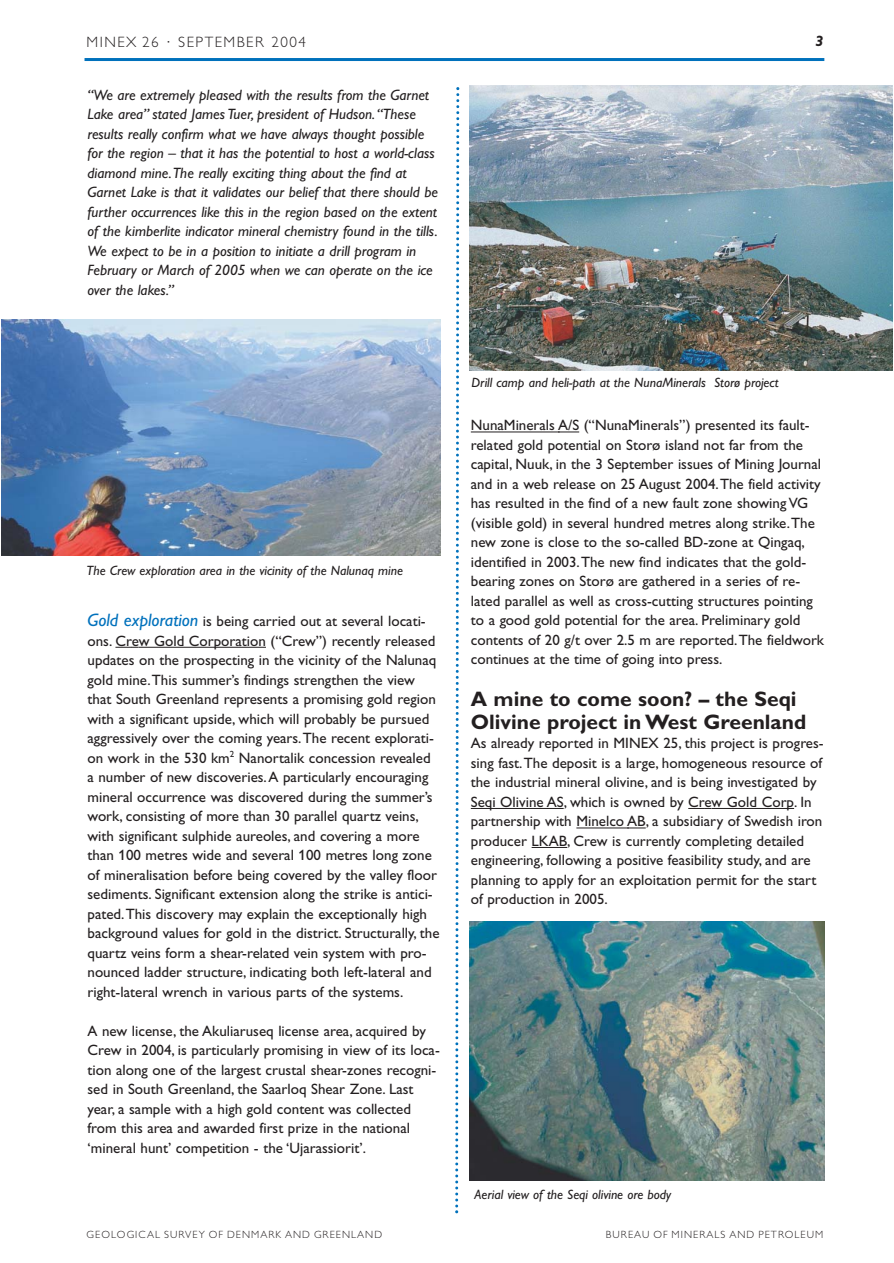
<style>
.page{position:relative;width:894px;height:1263px;background:#fff}
.page>*{position:absolute;margin:0;border:0;box-sizing:border-box;transform-origin:0 0}
.t1{font:700 21px/22.5px "Gill Alt One";color:#231f20}
.t2{font:15px/19.5px "Gill Alt One";color:#231f20}
.t3{font:italic 15px/19.5px "Gill Alt One";color:#231f20}
.t4{font:300 15px "Gill Alt One";letter-spacing:.1em;color:#231f20}
.t5{font:italic 700 15px "Gill Alt One";color:#231f20}
.t6{font:italic 13.5px "Gill Alt One";color:#231f20}
.t7{font:300 10.5px "Gill Alt One";letter-spacing:.1em;color:#231f20}
.s1{font-style:italic;font-size:18px;color:#0071bc}
</style>
<div class="page">
<svg style="left:115px;top:647px;width:24px;height:1px"></svg>
<hr style="left:139px;top:647px;width:127px;height:1px;background:#231f20">
<hr style="left:471px;top:432px;width:89px;height:1px;background:#231f20">
<svg style="left:558px;top:432px;width:21px;height:1px"></svg>
<hr style="left:471px;top:808px;width:77px;height:1px;background:#231f20">
<svg style="left:548px;top:808px;width:16px;height:1px"></svg>
<svg style="left:688px;top:808px;width:23px;height:1px"></svg>
<hr style="left:712px;top:808px;width:82px;height:1px;background:#231f20">
<hr style="left:576px;top:828px;width:53px;height:1px;background:#231f20">
<svg style="left:627px;top:828px;width:19px;height:1px"></svg>
<hr style="left:532px;top:847px;width:35px;height:1px;background:#231f20">
<hr style="left:85px;top:58px;width:739px;height:3px;background:#0071bc">
<svg style="left:455px;top:87px;width:5px;height:1126px"></svg>
<img style="left:2px;top:320px;width:438px;height:236px">
<img style="left:470px;top:921px;width:355px;height:260px">
<img style="left:470px;top:85px;width:423px;height:285px">
<p class="t4" style="left:87px;top:37px;width:221px">MINEX 26 · SEPTEMBER 2004</p>
<p class="t5" style="left:815px;top:35px;width:9px">3</p>
<p class="t3" style="left:88px;top:86px;width:352px">“We are extremely pleased with the results from the Garnet Lake area” stated James Tuer, president of Hudson.“These results really confirm what we have always thought possible for the region – that it has the potential to host a world-class diamond mine.The really exciting thing about the find at Garnet Lake is that it validates our belief that there should be further occurrences like this in the region based on the extent of the kimberlite indicator mineral chemistry found in the tills.<br>We expect to be in a position to initiate a drill program in February or March of 2005 when we can operate on the ice over the lakes.”</p>
<p class="t6" style="left:87px;top:566px;width:318px">The Crew exploration area in the vicinity of the Nalunaq mine</p>
<p class="t2" style="left:88px;top:613px;width:354px"><span class="s1">Gold exploration</span> is being carried out at several locati&shy;ons. Crew Gold Corporation (“Crew”) recently released updates on the prospecting in the vicinity of the Nalunaq gold mine.This summer’s findings strengthen the view that South Greenland represents a promising gold region with a significant upside, which will probably be pursued aggressively over the coming years.The recent explorati&shy;on work in the 530 km<sup>2</sup> Nanortalik concession revealed a number of new discoveries.A particularly encouraging mineral occurrence was discovered during the summer’s work, consisting of more than 30 parallel quartz veins, with significant sulphide aureoles, and covering a more than 100 metres wide and several 100 metres long zone of mineralisation before being covered by the valley floor sediments. Significant extension along the strike is antici&shy;pated.This discovery may explain the exceptionally high background values for gold in the district. Structurally, the quartz veins form a shear-related vein system with pro&shy;nounced ladder structure, indicating both left-lateral and right-lateral wrench in various parts of the systems.</p>
<p class="t2" style="left:88px;top:1022px;width:354px">A new license, the Akuliaruseq license area, acquired by Crew in 2004, is particularly promising in view of its loca&shy;tion along one of the largest crustal shear-zones recogni&shy;sed in South Greenland, the Saarloq Shear Zone. Last year, a sample with a high gold content was collected from this area and awarded first prize in the national ‘mineral hunt’ competition - the ‘Ujarassiorit’.</p>
<p class="t6" style="left:471px;top:378px;width:309px">Drill camp and heli-path at the NunaMinerals Storø project</p>
<p class="t2" style="left:471px;top:417px;width:355px">NunaMinerals A/S (“NunaMinerals”) presented its fault&shy;related gold potential on Storø island not far from the capital, Nuuk, in the 3 September issues of Mining Journal and in a web release on 25 August 2004.The field activity has resulted in the find of a new fault zone showing VG (visible gold) in several hundred metres along strike.The new zone is close to the so-called BD-zone at Qingaq, identified in 2003.The new find indicates that the gold&shy;bearing zones on Storø are gathered in a series of re&shy;lated parallel as well as cross-cutting structures pointing to a good gold potential for the area. Preliminary gold contents of 20 g/t over 2.5 m are reported.The fieldwork continues at the time of going into press.</p>
<h1 class="t1" style="left:471px;top:690px;width:337px">A mine to come soon? – the Seqi<br>Olivine project in West Greenland</h1>
<p class="t2" style="left:471px;top:735px;width:354px">As already reported in MINEX 25, this project is progres&shy;sing fast.The deposit is a large, homogeneous resource of the industrial mineral olivine, and is being investigated by Seqi Olivine AS, which is owned by Crew Gold Corp. In partnership with Minelco AB, a subsidiary of Swedish iron producer LKAB, Crew is currently completing detailed engineering, following a positive feasibility study, and are planning to apply for an exploitation permit for the start of production in 2005.</p>
<p class="t6" style="left:474px;top:1189px;width:198px">Aerial view of the Seqi olivine ore body</p>
<p class="t7" style="left:87px;top:1231px;width:297px">GEOLOGICAL SURVEY OF DENMARK AND GREENLAND</p>
<p class="t7" style="left:606px;top:1231px;width:219px">BUREAU OF MINERALS AND PETROLEUM</p>
</div>
